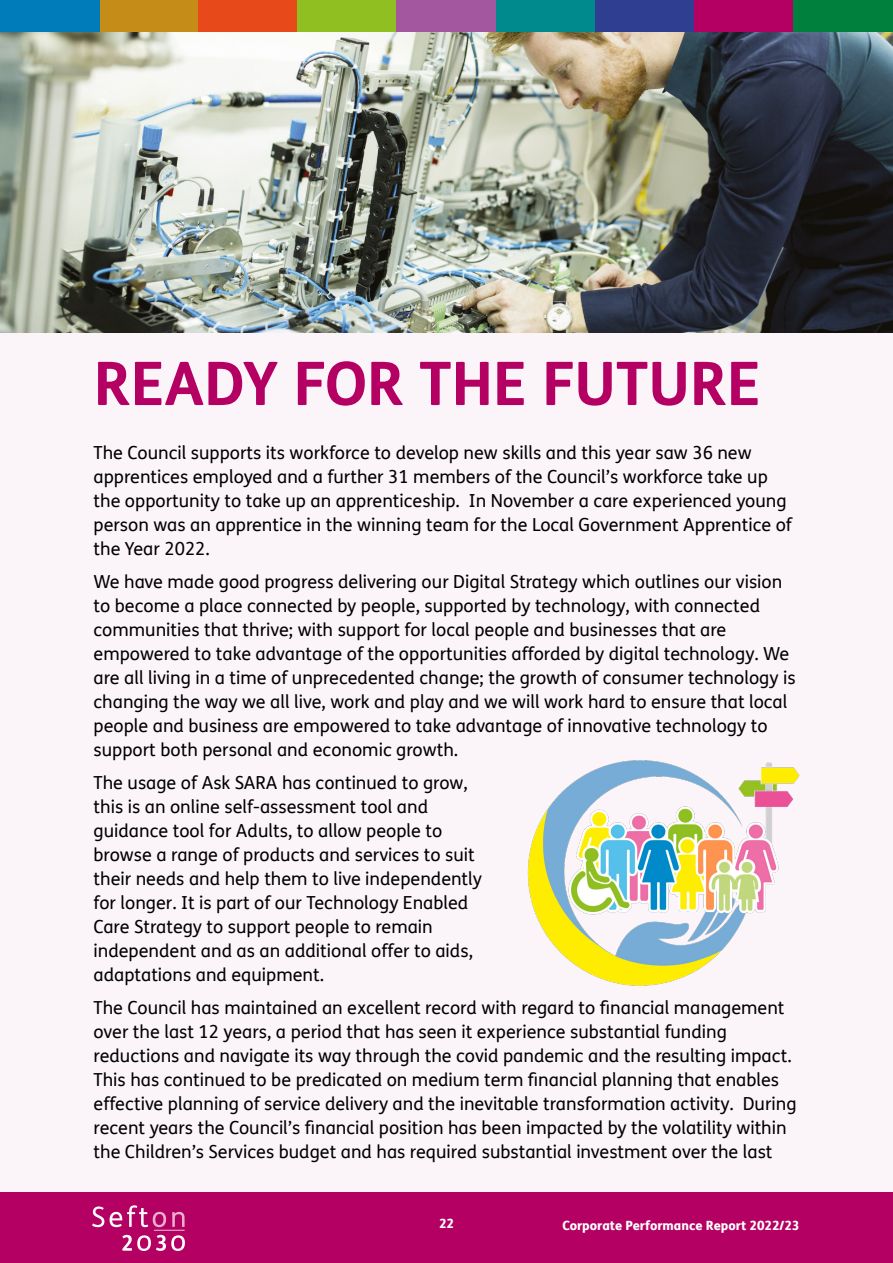
<style>
.page{position:relative;width:893px;height:1263px;background:#fff}
.page>*{position:absolute;margin:0;border:0;box-sizing:border-box;transform-origin:0 0}
.Page_Header_-_Blue{font:700 60px "FS Me";color:#b50063}
.Page_Body_Text_-_NEW_Black{font:18px/24px "FS Me";color:#000}
.t1{font:800 12.75px "FS Me";color:#fff}
</style>
<div class="page">
<img style="left:0;top:32px;width:893px;height:301px">
<div style="left:0;top:333px;width:893px;height:892px;background:#fbf4f8"></div>
<div style="left:0;top:1192px;width:893px;height:71px;background:#b50063"></div>
<svg style="left:92px;top:1206px;width:12px;height:21px"></svg>
<svg style="left:110px;top:1205px;width:56px;height:22px"></svg>
<svg style="left:172px;top:1212px;width:13px;height:15px"></svg>
<hr style="left:154px;top:1230px;width:31px;height:1px;background:#fff">
<svg style="left:122px;top:1235px;width:63px;height:16px"></svg>
<div style="left:99px;top:0;width:99px;height:32px;background:#c58c18"></div>
<div style="left:198px;top:0;width:100px;height:32px;background:#e8491b"></div>
<div style="left:298px;top:0;width:99px;height:32px;background:#90bf21"></div>
<div style="left:397px;top:0;width:99px;height:32px;background:#a2579e"></div>
<div style="left:496px;top:0;width:99px;height:32px;background:#008a8e"></div>
<div style="left:595px;top:0;width:99px;height:32px;background:#303e91"></div>
<div style="left:694px;top:0;width:100px;height:32px;background:#b50063"></div>
<div style="left:794px;top:0;width:99px;height:32px;background:#00803d"></div>
<div style="left:0;top:0;width:99px;height:32px;background:#007cbb"></div>
<img style="left:527px;top:760px;width:273px;height:226px">
<p class="Page_Header_-_Blue" style="left:94px;top:337px;width:668px">READY FOR THE FUTURE</p>
<p class="Page_Body_Text_-_NEW_Black" style="left:94px;top:441px;width:700px">The Council supports its workforce to develop new skills and this year saw 36 new apprentices employed and a further 31 members of the Council’s workforce take up the opportunity to take up an apprenticeship. In November a care experienced young person was an apprentice in the winning team for the Local Government Apprentice of the Year 2022.</p>
<p class="Page_Body_Text_-_NEW_Black" style="left:94px;top:570px;width:703px">We have made good progress delivering our Digital Strategy which outlines our vision to become a place connected by people, supported by technology, with connected communities that thrive; with support for local people and businesses that are empowered to take advantage of the opportunities afforded by digital technology. We are all living in a time of unprecedented change; the growth of consumer technology is changing the way we all live, work and play and we will work hard to ensure that local people and business are empowered to take advantage of innovative technology to support both personal and economic growth.</p>
<p class="Page_Body_Text_-_NEW_Black" style="left:94px;top:771px;width:390px">The usage of Ask SARA has continued to grow, this is an online self-assessment tool and guidance tool for Adults, to allow people to browse a range of products and services to suit their needs and help them to live independently for longer. It is part of our Technology Enabled Care Strategy to support people to remain independent and as an additional offer to aids, adaptations and equipment.</p>
<p class="Page_Body_Text_-_NEW_Black" style="left:94px;top:996px;width:704px">The Council has maintained an excellent record with regard to financial management over the last 12 years, a period that has seen it experience substantial funding reductions and navigate its way through the covid pandemic and the resulting impact.<br>This has continued to be predicated on medium term financial planning that enables effective planning of service delivery and the inevitable transformation activity. During recent years the Council’s financial position has been impacted by the volatility within the Children’s Services budget and has required substantial investment over the last</p>
<p class="t1" style="left:439px;top:1213px;width:16px">22</p>
<p class="t1" style="left:562px;top:1215px;width:239px">Corporate Performance Report 2022/23</p>
</div>
